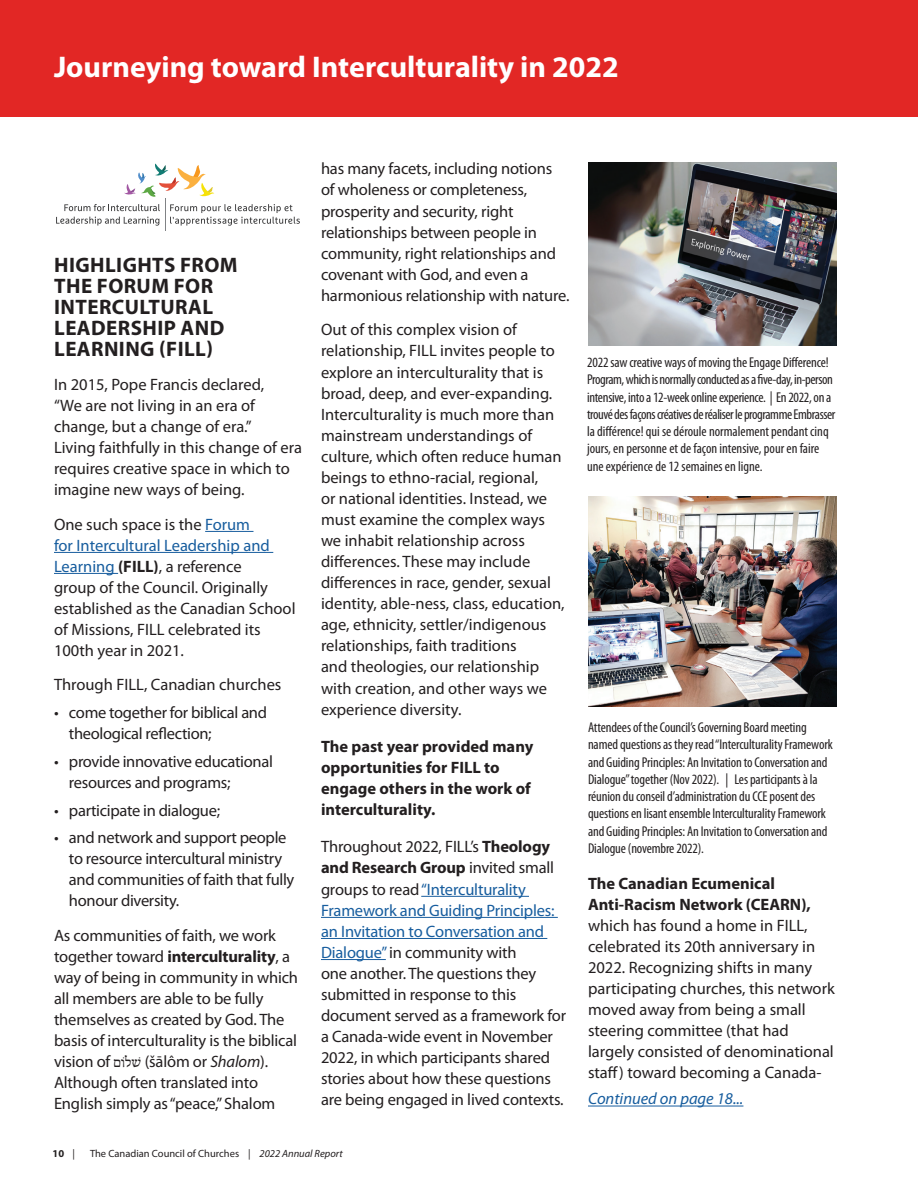
<style>
.page{position:relative;width:918px;height:1188px;background:#fff}
.page>*{position:absolute;margin:0;border:0;box-sizing:border-box;transform-origin:0 0}
.t1{font:700 30px "Myriad Pro";color:#fff}
.t2{font:700 21px/21px "Myriad Pro";letter-spacing:.02em;color:#231f20}
.t3{font:16.5px/21px "Myriad Pro";letter-spacing:-.005em;color:#231f20}
.t4{font:700 16.5px/21px "Myriad Pro";color:#231f20}
.t5{font:italic 16.5px "Myriad Pro";color:#175d9e}
.t6{font:condensed 14.25px/17.2px "Myriad Pro";letter-spacing:-.01em;color:#231f20}
.t7{font:10.5px "Myriad Pro";color:#231f20}
.t8{font:700 10.5px "Myriad Pro";color:#231f20}
.s1{color:#175d9e}
.s2{font-weight:700}
.s3{font-family:"Adobe Hebrew"}
.s4{font-style:italic}
.s5{font-weight:400}
</style>
<div class="page">
<div style="left:0;top:0;width:918px;height:117px;background:#e22725"></div>
<hr style="left:205px;top:531px;width:48px;height:1px;background:#175d9e">
<hr style="left:54px;top:552px;width:219px;height:1px;background:#175d9e">
<hr style="left:54px;top:573px;width:64px;height:1px;background:#175d9e">
<hr style="left:421px;top:896px;width:108px;height:1px;background:#175d9e">
<hr style="left:321px;top:917px;width:237px;height:1px;background:#175d9e">
<hr style="left:321px;top:938px;width:226px;height:1px;background:#175d9e">
<hr style="left:321px;top:959px;width:65px;height:1px;background:#175d9e">
<hr style="left:588px;top:1106px;width:155px;height:1px;background:#175d9e">
<img style="left:588px;top:496px;width:249px;height:211px">
<img style="left:588px;top:162px;width:249px;height:184px">
<svg style="left:170px;top:204px;width:130px;height:22px"></svg>
<svg style="left:64px;top:204px;width:96px;height:7px"></svg>
<svg style="left:56px;top:217px;width:103px;height:9px"></svg>
<svg style="left:124px;top:163px;width:90px;height:34px"></svg>
<hr style="left:165px;top:198px;width:1px;height:33px;background:#808285">
<h1 class="t1" style="left:54px;top:47px;width:566px">Journeying toward Interculturality in 2022</h1>
<p class="t2" style="left:54px;top:254px;width:185px">HIGHLIGHTS FROM<br>THE FORUM FOR<br>INTERCULTURAL<br>LEADERSHIP AND<br>LEARNING (FILL)</p>
<p class="t3" style="left:54px;top:374px;width:250px">In 2015, Pope Francis declared,<br>“We are not living in an era of change, but a change of era.”<br>Living faithfully in this change of era requires creative space in which to imagine new ways of being.</p>
<p class="t3" style="left:54px;top:514px;width:243px">One such space is the <span class="s1">Forum<br>for Intercultural Leadership and<br>Learning</span> <span class="s2">(FILL)</span>, a reference<br>group of the Council. Originally established as the Canadian School of Missions, FILL celebrated its<br>100th year in 2021.</p>
<p class="t3" style="left:54px;top:674px;width:229px">Through FILL, Canadian churches</p>
<p class="t3" style="left:69px;top:702px;width:200px;text-indent:-15px">• come together for biblical and theological reflection;</p>
<p class="t3" style="left:69px;top:751px;width:205px;text-indent:-15px">• provide innovative educational resources and programs;</p>
<p class="t3" style="left:54px;top:799px;width:168px">• participate in dialogue;</p>
<p class="t3" style="left:69px;top:827px;width:227px;text-indent:-15px">• and network and support people to resource intercultural ministry and communities of faith that fully honour diversity.</p>
<p class="t3" style="left:54px;top:925px;width:246px">As communities of faith, we work together toward <span class="s2">interculturality</span>, a way of being in community in which all members are able to be fully themselves as created by God. The basis of interculturality is the biblical vision of <span class="s3">וםֹ שלׁ</span> )šālôm or <span class="s4">Shalom</span>).<br>Although often translated into English simply as “peace,” Shalom</p>
<p class="t3" style="left:321px;top:158px;width:250px">has many facets, including notions of wholeness or completeness, prosperity and security, right relationships between people in community, right relationships and covenant with God, and even a harmonious relationship with nature.</p>
<p class="t3" style="left:321px;top:319px;width:245px">Out of this complex vision of relationship, FILL invites people to explore an interculturality that is broad, deep, and ever-expanding.<br>Interculturality is much more than mainstream understandings of culture, which often reduce human beings to ethno-racial, regional,<br>or national identities. Instead, we must examine the complex ways we inhabit relationship across differences. These may include differences in race, gender, sexual identity, able-ness, class, education, age, ethnicity, settler/indigenous relationships, faith traditions<br>and theologies, our relationship with creation, and other ways we experience diversity.</p>
<p class="t4" style="left:321px;top:735px;width:214px">The past year provided many opportunities for FILL to engage others in the work of interculturality.</p>
<p class="t3" style="left:321px;top:836px;width:247px">Throughout 2022, FILL’s <span class="s2">Theology and Research Group</span> invited small groups to read <span class="s1">“Interculturality Framework and Guiding Principles: an Invitation to Conversation and Dialogue”</span> in community with<br>one another. The questions they submitted in response to this document served as a framework for a Canada-wide event in November 2022, in which participants shared stories about how these questions are being engaged in lived contexts.</p>
<p class="t8" style="left:53px;top:1146px;width:24px">10 <span class="s5">|</span></p>
<p class="t7" style="left:90px;top:1147px;width:254px">The Canadian Council of Churches | <span class="s4">2022 Annual Report</span></p>
<p class="t6" style="left:587px;top:354px;width:250px">2022 saw creative ways of moving the Engage Difference!<br>Program, which is normally conducted as a five-day, in-person intensive, into a 12-week online experience. | En 2022, on a trouvé des façons créatives de réaliser le programme Embrasser la différence! qui se déroule normalement pendant cinq jours, en personne et de façon intensive, pour en faire une expérience de 12 semaines en ligne.</p>
<p class="t6" style="left:588px;top:719px;width:246px">Attendees of the Council’s Governing Board meeting named questions as they read “Interculturality Framework and Guiding Principles: An Invitation to Conversation and Dialogue” together (Nov 2022). | Les participants à la réunion du conseil d’administration du CCE posent des questions en lisant ensemble Interculturality Framework and Guiding Principles: An Invitation to Conversation and Dialogue (novembre 2022).</p>
<p class="t4" style="left:588px;top:873px;width:224px">The Canadian Ecumenical<br>Anti-Racism Network (CEARN),</p>
<p class="t3" style="left:588px;top:915px;width:248px">which has found a home in FILL, celebrated its 20th anniversary in 2022. Recognizing shifts in many participating churches, this network moved away from being a small steering committee (that had largely consisted of denominational staff) toward becoming a Canada-</p>
<p class="t5" style="left:588px;top:1089px;width:157px">Continued on page 18...</p>
</div>
